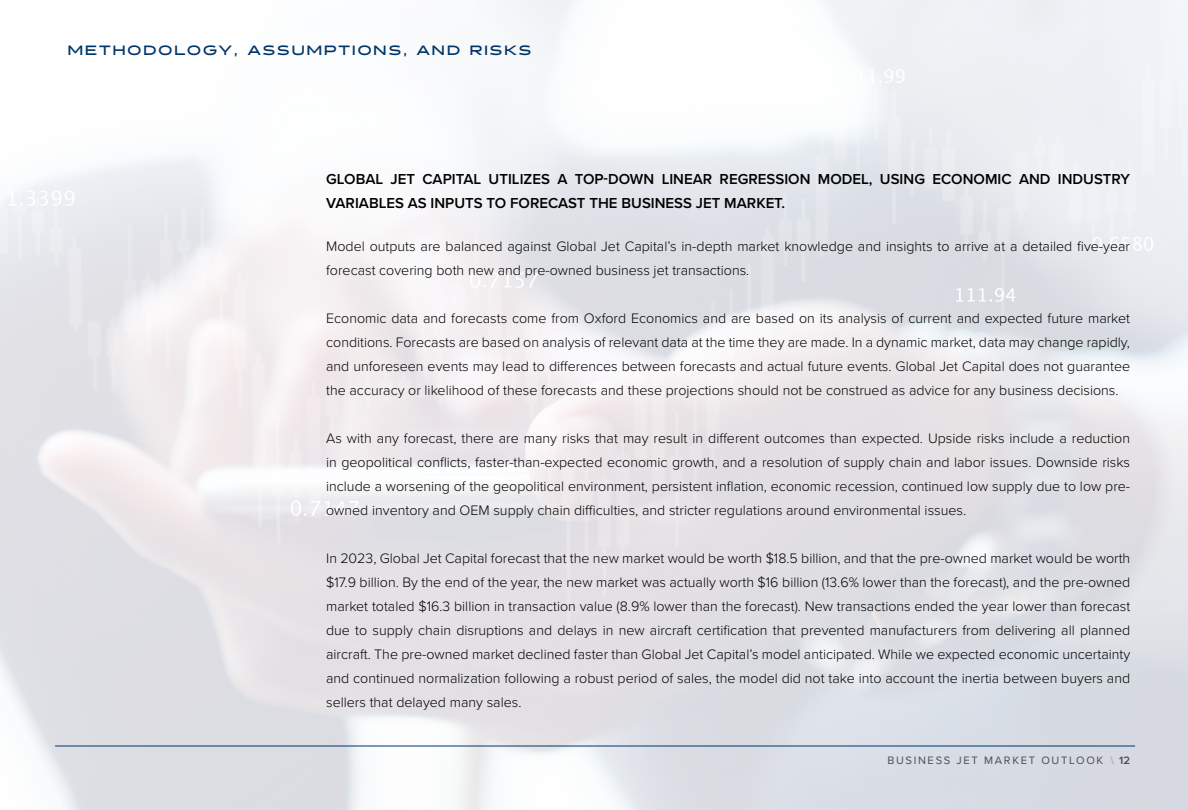
<style>
.page{position:relative;width:1188px;height:810px;background:#fff}
.page>*{position:absolute;margin:0;border:0;box-sizing:border-box;transform-origin:0 0}
.t1{font:600 15px/24px "Proxima Nova";color:#000}
.t2{font:300 14.25px/24px "Proxima Nova";color:#000;text-align:justify}
.t3{font:700 13.5px "Halogen";letter-spacing:.15em;color:#003667}
.t4{font:11.1px "Proxima Nova";letter-spacing:.15em;color:#4d4d4d}
.s1{font-weight:500;color:#98a3ae}
.s2{font-weight:600}
</style>
<div class="page">
<hr style="left:55px;top:746px;width:1080px;height:1px;background:#003667">
<p class="t3" style="left:68px;top:42px;width:465px">METHODOLOGY, ASSUMPTIONS, AND RISKS</p>
<p class="t1" style="left:326px;top:166px;width:806px">GLOBAL JET CAPITAL UTILIZES A TOP-DOWN LINEAR REGRESSION MODEL, USING ECONOMIC AND INDUSTRY<br>VARIABLES AS INPUTS TO FORECAST THE BUSINESS JET MARKET.</p>
<p class="t2" style="left:326px;top:234px;width:805px">Model outputs are balanced against Global Jet Capital’s in-depth market knowledge and insights to arrive at a detailed five-year forecast covering both new and pre-owned business jet transactions.</p>
<p class="t2" style="left:326px;top:306px;width:806px">Economic data and forecasts come from Oxford Economics and are based on its analysis of current and expected future market conditions. Forecasts are based on analysis of relevant data at the time they are made. In a dynamic market, data may change rapidly, and unforeseen events may lead to differences between forecasts and actual future events. Global Jet Capital does not guarantee the accuracy or likelihood of these forecasts and these projections should not be construed as advice for any business decisions.</p>
<p class="t2" style="left:326px;top:426px;width:806px">As with any forecast, there are many risks that may result in different outcomes than expected. Upside risks include a reduction in geopolitical conflicts, faster-than-expected economic growth, and a resolution of supply chain and labor issues. Downside risks include a worsening of the geopolitical environment, persistent inflation, economic recession, continued low supply due to low pre&shy;owned inventory and OEM supply chain difficulties, and stricter regulations around environmental issues.</p>
<p class="t2" style="left:326px;top:546px;width:806px">In 2023, Global Jet Capital forecast that the new market would be worth $18.5 billion, and that the pre-owned market would be worth $17.9 billion. By the end of the year, the new market was actually worth $16 billion (13.6% lower than the forecast), and the pre-owned market totaled $16.3 billion in transaction value (8.9% lower than the forecast). New transactions ended the year lower than forecast due to supply chain disruptions and delays in new aircraft certification that prevented manufacturers from delivering all planned aircraft. The pre-owned market declined faster than Global Jet Capital’s model anticipated. While we expected economic uncertainty and continued normalization following a robust period of sales, the model did not take into account the inertia between buyers and sellers that delayed many sales.</p>
<p class="t4" style="left:887px;top:752px;width:244px">BUSINESS JET MARKET OUTLOOK <span class="s1">\</span> <span class="s2">12</span></p>
</div>
